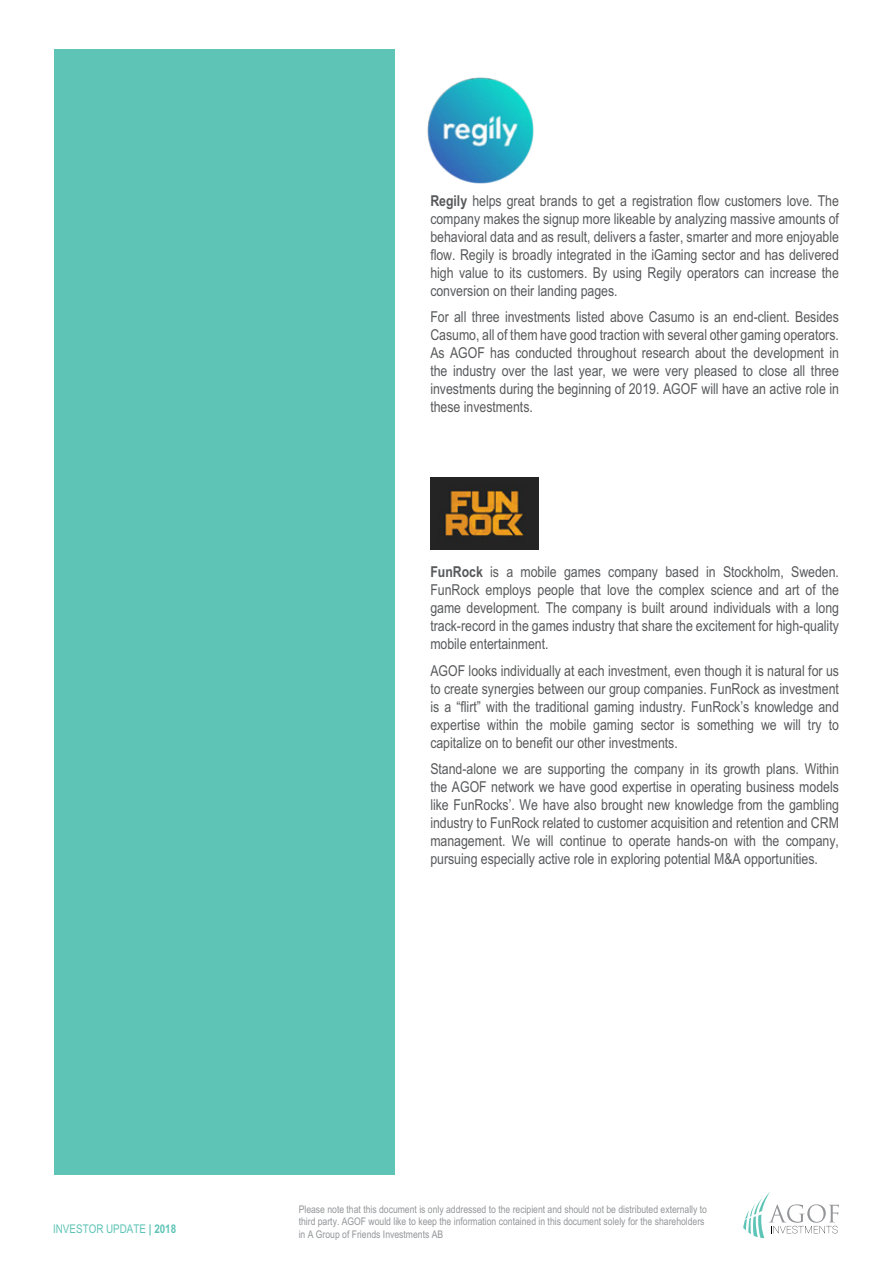
<style>
.page{position:relative;width:893px;height:1263px;background:#fff}
.page>*{position:absolute;margin:0;border:0;box-sizing:border-box;transform-origin:0 0}
.t1{font:condensed 15px/18px "M Arial";color:#58595b;text-align:justify}
.t2{font:condensed 12px "M Arial";color:#5ec4b6}
.t3{font:condensed 10.5px/12.6px "M Arial";color:#939598}
.s1{font-weight:700}
</style>
<div class="page">
<svg style="left:743px;top:1193px;width:96px;height:45px"></svg>
<div style="left:54px;top:50px;width:340px;height:1125px;background:#5ec4b6"></div>
<img style="left:427px;top:78px;width:107px;height:106px">
<img style="left:430px;top:477px;width:108px;height:73px">
<p class="t1" style="left:430px;top:191px;width:410px"><span class="s1">Regily</span> helps great brands to get a registration flow customers love. The company makes the signup more likeable by analyzing massive amounts of behavioral data and as result, delivers a faster, smarter and more enjoyable flow. Regily is broadly integrated in the iGaming sector and has delivered high value to its customers. By using Regily operators can increase the conversion on their landing pages.</p>
<p class="t1" style="left:430px;top:308px;width:410px">For all three investments listed above Casumo is an end-client. Besides Casumo, all of them have good traction with several other gaming operators.<br>As AGOF has conducted throughout research about the development in the industry over the last year, we were very pleased to close all three investments during the beginning of 2019. AGOF will have an active role in these investments.</p>
<p class="t1" style="left:430px;top:563px;width:410px"><span class="s1">FunRock</span> is a mobile games company based in Stockholm, Sweden.<br>FunRock employs people that love the complex science and art of the game development. The company is built around individuals with a long track-record in the games industry that share the excitement for high-quality mobile entertainment.</p>
<p class="t1" style="left:430px;top:661px;width:410px">AGOF looks individually at each investment, even though it is natural for us to create synergies between our group companies. FunRock as investment is a “flirt” with the traditional gaming industry. FunRock’s knowledge and expertise within the mobile gaming sector is something we will try to capitalize on to benefit our other investments.</p>
<p class="t1" style="left:430px;top:760px;width:410px">Stand-alone we are supporting the company in its growth plans. Within the AGOF network we have good expertise in operating business models like FunRocks’. We have also brought new knowledge from the gambling industry to FunRock related to customer acquisition and retention and CRM management. We will continue to operate hands-on with the company, pursuing especially active role in exploring potential M&amp;A opportunities.</p>
<p class="t2" style="left:53px;top:1222px;width:125px">INVESTOR UPDATE <span class="s1">| 2018</span></p>
<p class="t3" style="left:299px;top:1203px;width:410px">Please note that this document is only addressed to the recipient and should not be distributed externally to third party. AGOF would like to keep the information contained in this document solely for the shareholders in A Group of Friends Investments AB</p>
</div>
